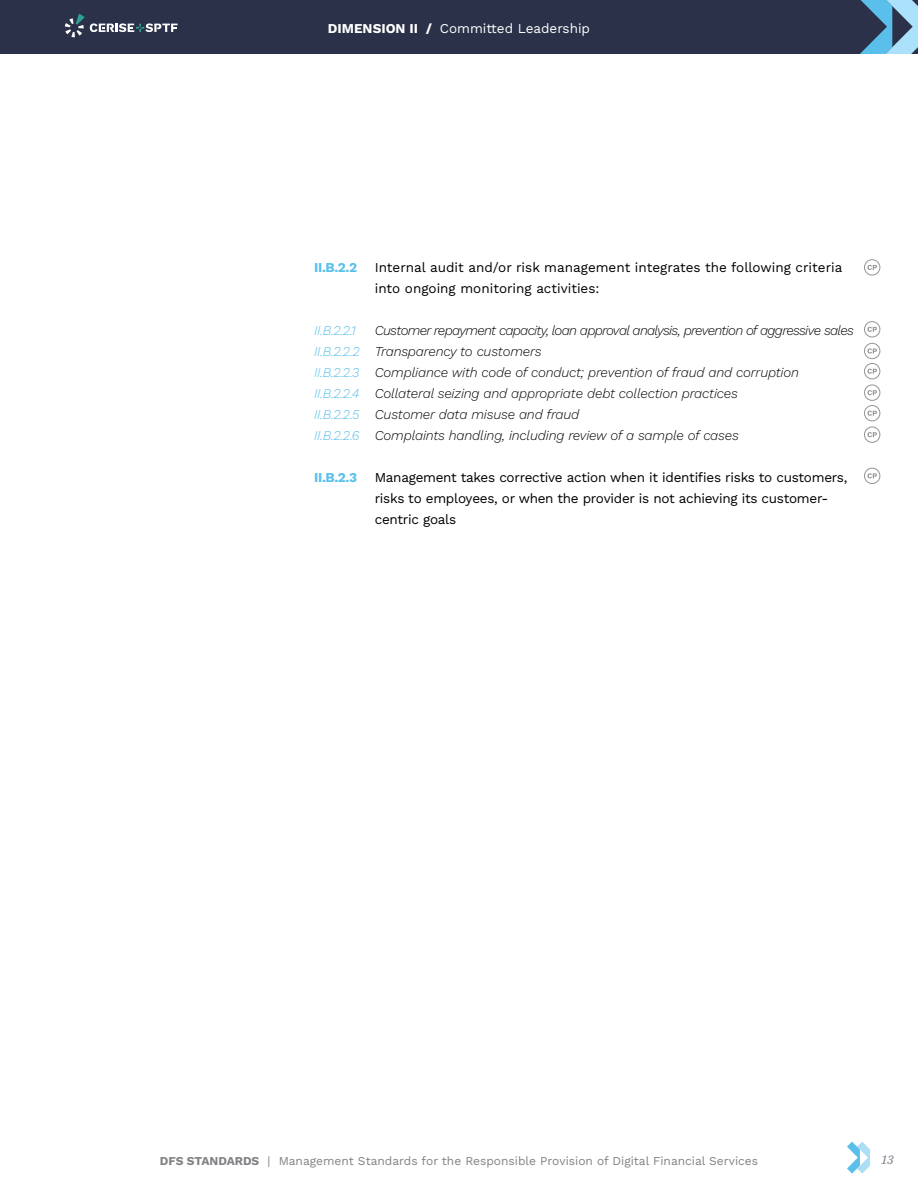
<style>
.page{position:relative;width:918px;height:1188px;background:#fff}
.page>*{position:absolute;margin:0;border:0;box-sizing:border-box;transform-origin:0 0}
.t1{font:italic 13.5px/21px "Work Sans";letter-spacing:-.015em;color:#000}
.t2{font:13.5px/21px "Work Sans";letter-spacing:-.02em;color:#000}
.t3{font:13.5px/21px "Work Sans";color:#000}
.t4{font:italic 13.5px/21px "Work Sans";letter-spacing:-.03em;color:#5ac0eb}
.t5{font:13.5px "Work Sans";color:#fff}
.t6{font:700 13.5px "Work Sans";color:#5ac0eb}
.t7{font:12px "Work Sans";color:#808285}
.t8{font:italic 12px "IBM Plex Serif Text";color:#827c8a}
.s1{font-weight:700}
</style>
<div class="page">
<svg style="left:847px;top:1142px;width:23px;height:32px"></svg>
<div style="left:0;top:0;width:918px;height:54px;background:#2b3149"></div>
<svg style="left:864px;top:260px;width:16px;height:15px"></svg>
<div style="left:864px;top:259px;width:16px;height:17px;border:1px solid #939598;border-radius:50%"></div>
<svg style="left:867px;top:265px;width:10px;height:5px"></svg>
<svg style="left:864px;top:322px;width:16px;height:15px"></svg>
<div style="left:864px;top:321px;width:16px;height:16px;border:1px solid #939598;border-radius:50%"></div>
<svg style="left:867px;top:327px;width:10px;height:5px"></svg>
<div style="left:864px;top:343px;width:16px;height:16px;border:1px solid #939598;border-radius:50%"></div>
<svg style="left:867px;top:348px;width:10px;height:6px"></svg>
<svg style="left:864px;top:363px;width:16px;height:16px"></svg>
<div style="left:864px;top:363px;width:16px;height:16px;border:1px solid #939598;border-radius:50%"></div>
<svg style="left:867px;top:369px;width:10px;height:5px"></svg>
<svg style="left:864px;top:405px;width:16px;height:16px"></svg>
<div style="left:864px;top:405px;width:16px;height:16px;border:1px solid #939598;border-radius:50%"></div>
<svg style="left:867px;top:411px;width:10px;height:5px"></svg>
<svg style="left:864px;top:385px;width:16px;height:15px"></svg>
<div style="left:864px;top:384px;width:16px;height:17px;border:1px solid #939598;border-radius:50%"></div>
<svg style="left:867px;top:390px;width:10px;height:5px"></svg>
<svg style="left:864px;top:427px;width:16px;height:15px"></svg>
<div style="left:864px;top:426px;width:16px;height:17px;border:1px solid #939598;border-radius:50%"></div>
<svg style="left:867px;top:432px;width:10px;height:5px"></svg>
<svg style="left:864px;top:468px;width:16px;height:16px"></svg>
<div style="left:864px;top:468px;width:16px;height:16px;border:1px solid #939598;border-radius:50%"></div>
<svg style="left:867px;top:473px;width:10px;height:5px"></svg>
<p class="t5" style="left:328px;top:18px;width:264px"><span class="s1">DIMENSION II /</span> Committed Leadership</p>
<p class="t6" style="left:314px;top:257px;width:44px">II.B.2.2</p>
<p class="t4" style="left:314px;top:319px;width:47px">II.B.2.2.1<br>II.B.2.2.2<br>II.B.2.2.3<br>II.B.2.2.4<br>II.B.2.2.5<br>II.B.2.2.6</p>
<p class="t6" style="left:314px;top:467px;width:44px">II.B.2.3</p>
<p class="t3" style="left:375px;top:256px;width:469px">Internal audit and/or risk management integrates the following criteria into ongoing monitoring activities:</p>
<p class="t1" style="left:375px;top:319px;width:481px">Customer repayment capacity, loan approval analysis, prevention of aggressive sales Transparency to customers<br>Compliance with code of conduct; prevention of fraud and corruption Collateral seizing and appropriate debt collection practices<br>Customer data misuse and fraud<br>Complaints handling, including review of a sample of cases</p>
<p class="t2" style="left:375px;top:466px;width:474px">Management takes corrective action when it identifies risks to customers, risks to employees, or when the provider is not achieving its customer&shy;centric goals</p>
<p class="t7" style="left:160px;top:1151px;width:600px"><span class="s1">DFS STANDARDS</span> | Management Standards for the Responsible Provision of Digital Financial Services</p>
<p class="t8" style="left:881px;top:1151px;width:15px">13</p>
</div>
